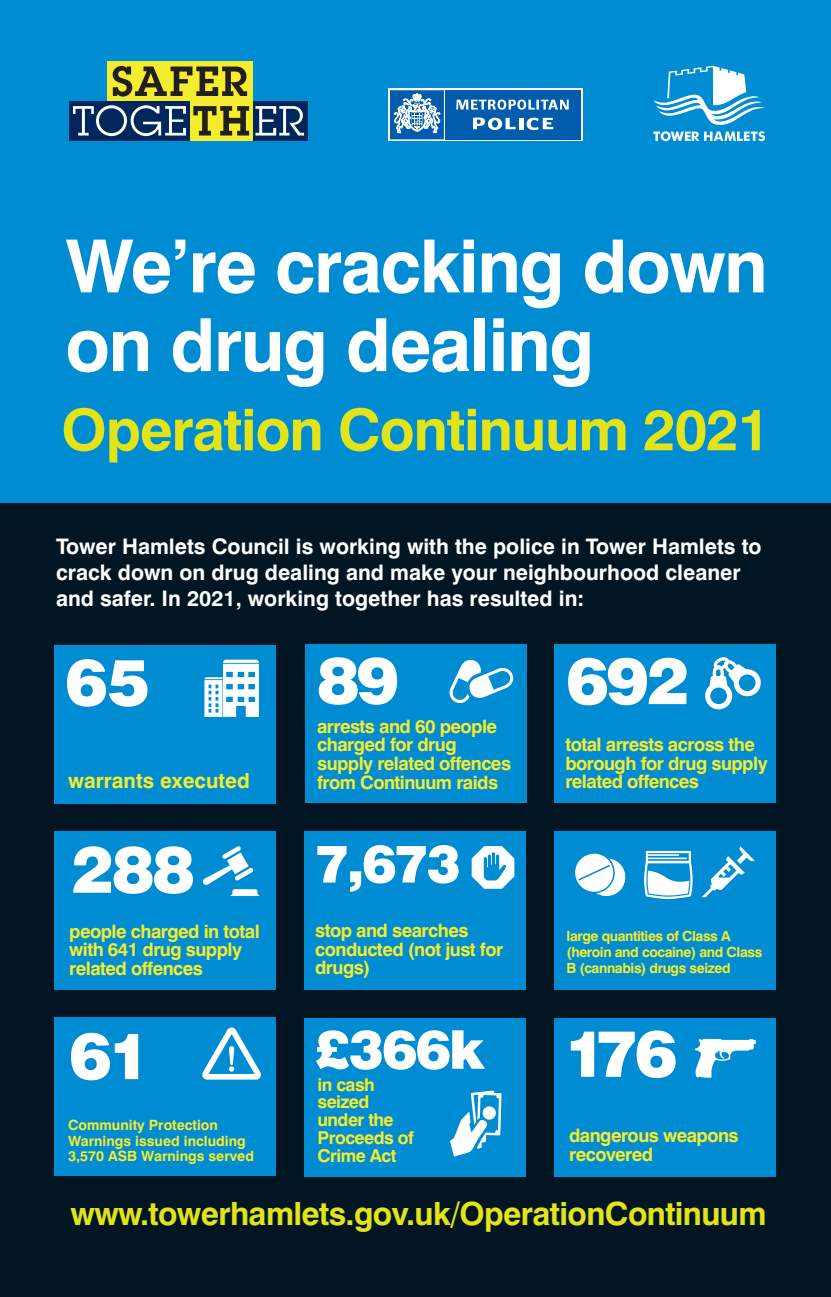
<style>
.page{position:relative;width:831px;height:1297px;background:#fff}
.page>*{position:absolute;margin:0;border:0;box-sizing:border-box;transform-origin:0 0}
.t1{font:700 73.4px/78.6px "Swiss 721 BT";letter-spacing:-.02em;color:#fff}
.t2{font:900 64.4px "Swiss 721 BT";letter-spacing:-.03em;color:#fff}
.t3{font:700 57.6px "Swiss 721 BT";letter-spacing:-.02em;color:#e2e318}
.t4{font:900 53.4px "Swiss 721 BT";color:#fff}
.t5{font:900 52px "Swiss 721 BT";color:#fff}
.t6{font:700 32px "Swiss 721 BT";letter-spacing:-.02em;color:#e2e318}
.t7{font:700 21.4px/26.4px "Swiss 721 BT";color:#fff}
.t8{font:700 20.8px "Swiss 721 BT";color:#f4ed2f}
.t9{font:700 18.6px/18.6px "Swiss 721 BT";letter-spacing:-.03em;color:#f4ed2f}
.t10{font:700 17.8px/17.8px "Swiss 721 BT";letter-spacing:-.03em;color:#f4ed2f}
.t11{font:700 14.2px/15.2px "Swiss 721 BT";color:#f4ed2f}
.t12{font:700 14px/16px "Swiss 721 BT";letter-spacing:-.03em;color:#f4ed2f}
</style>
<div class="page">
<div style="left:0;top:373px;width:830px;height:924px;background:#011622"></div>
<div style="left:0;top:0;width:830px;height:503px;background:#008cd2"></div>
<div style="left:252px;top:101px;width:56px;height:40px;background:#00275b"></div>
<div style="left:189px;top:61px;width:63px;height:80px;background:#f4ed2f"></div>
<div style="left:69px;top:101px;width:120px;height:40px;background:#00275b"></div>
<div style="left:107px;top:61px;width:145px;height:40px;background:#f4ed2f"></div>
<svg style="left:113px;top:66px;width:134px;height:31px"></svg>
<svg style="left:73px;top:105px;width:113px;height:31px"></svg>
<svg style="left:255px;top:106px;width:49px;height:30px"></svg>
<svg style="left:193px;top:106px;width:56px;height:30px"></svg>
<div style="left:553px;top:645px;width:222px;height:158px;background:#008cd2"></div>
<svg style="left:705px;top:657px;width:56px;height:52px"></svg>
<div style="left:304px;top:1018px;width:221px;height:158px;background:#008cd2"></div>
<svg style="left:450px;top:1090px;width:51px;height:66px"></svg>
<div style="left:554px;top:831px;width:221px;height:159px;background:#008cd2"></div>
<svg style="left:702px;top:846px;width:52px;height:51px"></svg>
<svg style="left:644px;top:851px;width:48px;height:48px"></svg>
<svg style="left:575px;top:853px;width:51px;height:44px"></svg>
<div style="left:305px;top:645px;width:221px;height:158px;background:#008cd2"></div>
<svg style="left:449px;top:659px;width:65px;height:45px"></svg>
<div style="left:553px;top:1018px;width:222px;height:158px;background:#008cd2"></div>
<svg style="left:695px;top:1039px;width:60px;height:39px"></svg>
<div style="left:304px;top:831px;width:221px;height:159px;background:#008cd2"></div>
<svg style="left:471px;top:846px;width:43px;height:43px"></svg>
<div style="left:54px;top:1018px;width:221px;height:158px;background:#008cd2"></div>
<svg style="left:202px;top:1027px;width:59px;height:52px"></svg>
<div style="left:54px;top:832px;width:221px;height:158px;background:#008cd2"></div>
<svg style="left:203px;top:846px;width:56px;height:50px"></svg>
<svg style="left:653px;top:66px;width:111px;height:75px"></svg>
<svg style="left:388px;top:89px;width:194px;height:52px"></svg>
<div style="left:445px;top:90px;width:136px;height:49px;background:#015dab"></div>
<hr style="left:519px;top:118px;width:4px;height:11px;background:#fff">
<svg style="left:526px;top:118px;width:27px;height:12px"></svg>
<svg style="left:456px;top:100px;width:112px;height:10px"></svg>
<svg style="left:473px;top:117px;width:42px;height:13px"></svg>
<div style="left:492px;top:120px;width:6px;height:8px;background:#015dab;border-radius:3px"></div>
<div style="left:390px;top:90px;width:54px;height:49px;background:#015dab"></div>
<svg style="left:394px;top:93px;width:46px;height:41px"></svg>
<div style="left:54px;top:645px;width:221px;height:158px;background:#008cd2"></div>
<svg style="left:204px;top:660px;width:55px;height:57px"></svg>
<p class="t1" style="left:65px;top:226px;width:703px">We’re cracking down on drug dealing</p>
<p class="t3" style="left:61px;top:395px;width:710px">Operation Continuum 2021</p>
<p class="t7" style="left:56px;top:533px;width:706px">Tower Hamlets Council is working with the police in Tower Hamlets to crack down on drug dealing and make your neighbourhood cleaner and safer. In 2021, working together has resulted in:</p>
<p class="t2" style="left:65px;top:643px;width:86px">65</p>
<p class="t8" style="left:68px;top:768px;width:183px">warrants executed</p>
<p class="t2" style="left:72px;top:830px;width:125px">288</p>
<p class="t9" style="left:69px;top:921px;width:192px">people charged in total with 641 drug supply related offences</p>
<p class="t2" style="left:69px;top:1017px;width:83px">61</p>
<p class="t11" style="left:68px;top:1117px;width:187px">Community Protection<br>Warnings issued including<br>3,570 ASB Warnings served</p>
<p class="t2" style="left:317px;top:641px;width:84px">89</p>
<p class="t9" style="left:317px;top:716px;width:195px">arrests and 60 people charged for drug supply related offences from Continuum raids</p>
<p class="t5" style="left:315px;top:832px;width:147px">7,673</p>
<p class="t9" style="left:315px;top:921px;width:189px">stop and searches conducted (not just for drugs)</p>
<p class="t4" style="left:315px;top:1017px;width:171px">£366k</p>
<p class="t10" style="left:317px;top:1075px;width:98px">in cash seized under the<br>Proceeds of<br>Crime Act</p>
<p class="t2" style="left:566px;top:642px;width:125px">692</p>
<p class="t9" style="left:565px;top:735px;width:204px">total arrests across the borough for drug supply related offences</p>
<p class="t12" style="left:566px;top:928px;width:197px">large quantities of Class A (heroin and cocaine) and Class<br>B (cannabis) drugs seized</p>
<p class="t2" style="left:564px;top:1014px;width:114px">17 6</p>
<p class="t9" style="left:569px;top:1126px;width:171px">dangerous weapons recovered</p>
<p class="t6" style="left:70px;top:1194px;width:697px">www.towerhamlets.gov.uk/OperationContinuum</p>
</div>
